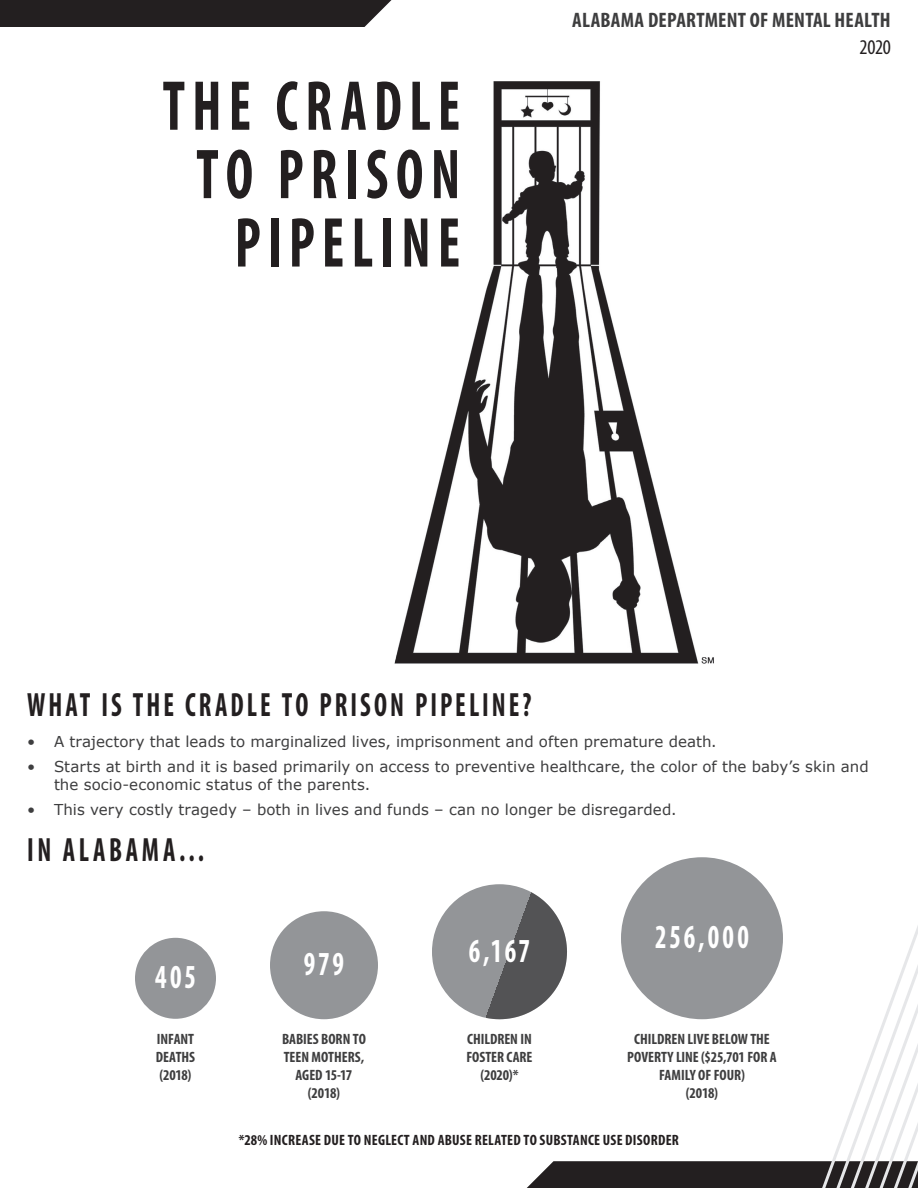
<style>
.page{position:relative;width:918px;height:1188px;background:#fff}
.page>*{position:absolute;margin:0;border:0;box-sizing:border-box;transform-origin:0 0}
.t1{font:700 condensed 71.25px/68.4px "Myriad Pro";letter-spacing:.125em;color:#231f20;text-align:center;scale:.8 1}
.t2{font:700 condensed 33.75px "Myriad Pro";letter-spacing:.11em;color:#231f20;scale:.8 1}
.t3{font:700 condensed 33.75px "Myriad Pro";letter-spacing:.11em;color:#fff;scale:.8 1}
.t4{font:700 condensed 33.75px "Myriad Pro";letter-spacing:.13em;color:#231f20;scale:.8 1}
.t5{font:700 condensed 22.5px "Myriad Pro";letter-spacing:.11em;color:#3e3e3f}
.t6{font:700 condensed 21px "Myriad Pro";letter-spacing:.01em;color:#3e3e3f}
.t7{font:condensed 21px "Myriad Pro";color:#231f20}
.t8{font:15px/18px "Verdana";letter-spacing:.005em;color:#3e3e3f}
.t9{font:700 condensed 15px/18px "Myriad Pro";letter-spacing:-.005em;color:#3e3e3f;text-align:center}
.t10{font:700 condensed 15px "Myriad Pro";letter-spacing:.02em;color:#231f20}
</style>
<div class="page">
<div style="left:0;top:0;width:392px;height:27px;background:#231f20"></div>
<div style="left:270px;top:911px;width:108px;height:108px;background:#939598;border-radius:50%"></div>
<svg style="left:432px;top:857px;width:486px;height:331px"></svg>
<div style="left:135px;top:938px;width:81px;height:81px;background:#939598;border-radius:50%"></div>
<img style="left:394px;top:81px;width:320px;height:583px">
<h3 class="t5" style="left:615px;top:5px;width:277px">CRADLE TO PRISON PIPELINE</h3>
<p class="t6" style="left:572px;top:7px;width:320px">ALABAMA DEPARTMENT OF MENTAL HEALTH</p>
<p class="t1" style="left:163px;top:70px;width:374px">THE CRADLE<br>TO PRISON</p>
<p class="t1" style="left:235px;top:207px;width:283px">PIPELINE</p>
<p class="t2" style="left:27px;top:683px;width:632px">WHAT IS THE CRADLE TO PRISON PIPELINE?</p>
<p class="t7" style="left:860px;top:34px;width:33px">2020</p>
<p class="t8" style="left:27px;top:733px;width:691px">• A trajectory that leads to marginalized lives, imprisonment and often premature death.</p>
<p class="t8" style="left:54px;top:757px;width:816px;text-indent:-27px">• Starts at birth and it is based primarily on access to preventive healthcare, the color of the baby’s skin and the socio-economic status of the parents.</p>
<p class="t8" style="left:27px;top:800px;width:651px">• This very costly tragedy – both in lives and funds – can no longer be disregarded.</p>
<p class="t4" style="left:27px;top:828px;width:223px">IN ALABAMA...</p>
<p class="t3" style="left:155px;top:956px;width:53px">405</p>
<p class="t9" style="left:156px;top:1029px;width:41px;text-align:justify">INFANT DEATHS (2018)</p>
<p class="t3" style="left:304px;top:943px;width:52px">979</p>
<p class="t9" style="left:282px;top:1030px;width:85px">BABIES BORN TO<br>TEEN MOTHERS,<br>AGED 15-17 (2018)</p>
<p class="t3" style="left:469px;top:930px;width:78px">6,167</p>
<p class="t3" style="left:655px;top:916px;width:119px">256,000</p>
<p class="t9" style="left:466px;top:1030px;width:68px">CHILDREN IN<br>FOSTER CARE (2020)*</p>
<p class="t9" style="left:627px;top:1030px;width:151px">CHILDREN LIVE BELOW THE<br>POVERTY LINE ($25,701 FOR A<br>FAMILY OF FOUR)<br>(2018)</p>
<p class="t10" style="left:239px;top:1131px;width:442px">*28% INCREASE DUE TO NEGLECT AND ABUSE RELATED TO SUBSTANCE USE DISORDER</p>
</div>
